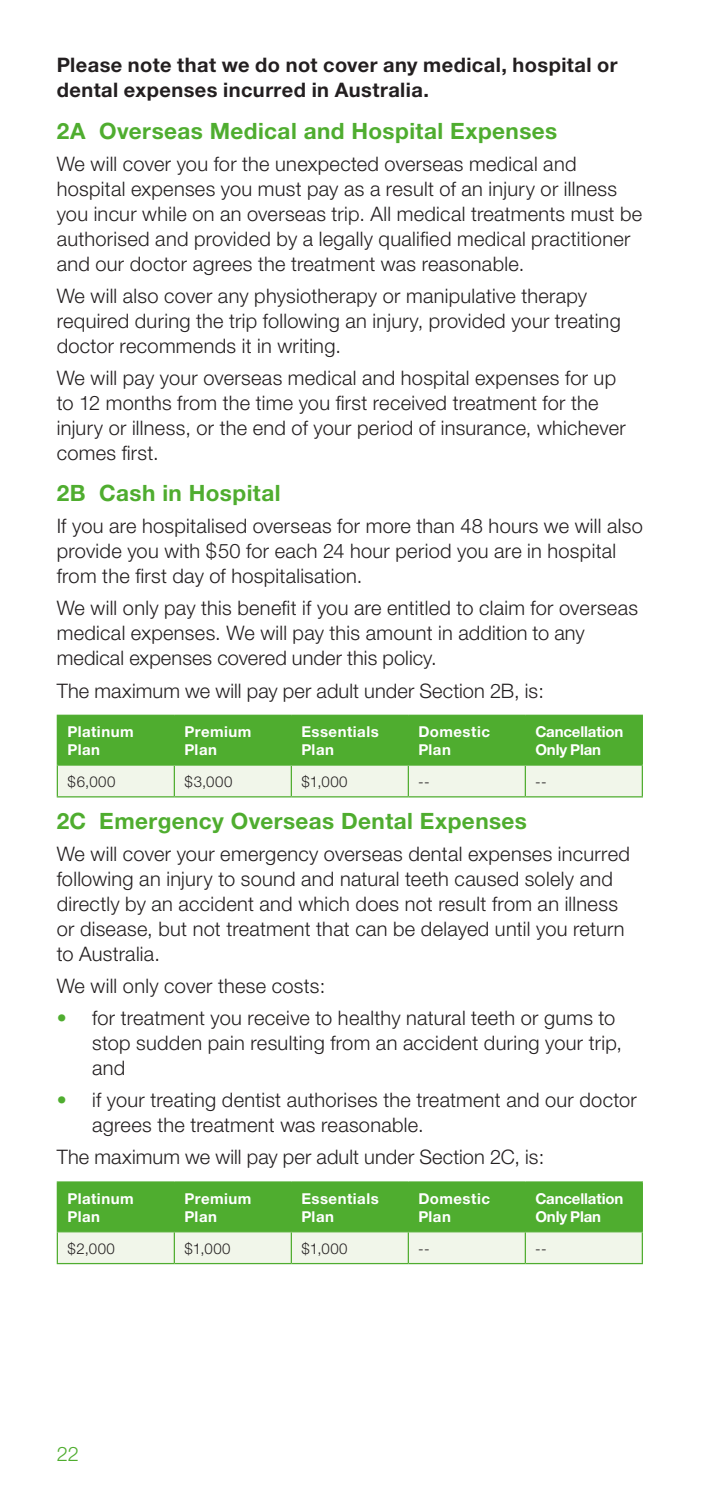
<style>
.page{position:relative;width:702px;height:1489px;background:#fff}
.page>*{position:absolute;margin:0;border:0;box-sizing:border-box;transform-origin:0 0}
.t1{font:700 22.5px "Helvetica Neue";letter-spacing:.02em;color:#4fad2f}
.t2{font:300 20px/25px "Helvetica Neue";letter-spacing:.015em;color:#231f20}
.t3{font:700 20px/25px "Helvetica Neue";letter-spacing:.025em;color:#231f20}
.t4{font:300 20px "Helvetica Neue";color:#4fad2f}
.t5{font:700 15px/18px "Helvetica Neue";letter-spacing:.03em;color:#fff}
.t6{font:300 15px "Helvetica Neue";letter-spacing:.035em;color:#231f20}
.t7{font:700 15px/18px "Helvetica Neue";letter-spacing:-.01em;color:#fff}
.s1{color:#4fad2f}
</style>
<div class="page">
<svg style="left:58px;top:716px;width:583px;height:80px;background:#8dc876"></svg>
<hr style="left:57px;top:714px;width:117px;height:2px;background:#4fad2f">
<hr style="left:57px;top:716px;width:1px;height:48px;background:#4fad2f">
<hr style="left:174px;top:714px;width:117px;height:2px;background:#4fad2f">
<hr style="left:174px;top:716px;width:1px;height:48px;background:#4fad2f">
<hr style="left:291px;top:714px;width:117px;height:2px;background:#4fad2f">
<hr style="left:291px;top:716px;width:1px;height:48px;background:#4fad2f">
<hr style="left:408px;top:714px;width:117px;height:2px;background:#4fad2f">
<hr style="left:407px;top:716px;width:2px;height:48px;background:#4fad2f">
<hr style="left:525px;top:714px;width:118px;height:2px;background:#4fad2f">
<hr style="left:524px;top:716px;width:2px;height:48px;background:#4fad2f">
<hr style="left:641px;top:716px;width:2px;height:48px;background:#4fad2f">
<hr style="left:57px;top:764px;width:117px;height:1px;background:#4fad2f">
<hr style="left:57px;top:765px;width:1px;height:31px;background:#4fad2f">
<hr style="left:174px;top:764px;width:117px;height:1px;background:#4fad2f">
<hr style="left:174px;top:765px;width:1px;height:31px;background:#4fad2f">
<hr style="left:291px;top:764px;width:117px;height:1px;background:#4fad2f">
<hr style="left:291px;top:765px;width:1px;height:31px;background:#4fad2f">
<hr style="left:408px;top:764px;width:117px;height:1px;background:#4fad2f">
<hr style="left:407px;top:765px;width:2px;height:31px;background:#4fad2f">
<hr style="left:525px;top:764px;width:118px;height:1px;background:#4fad2f">
<hr style="left:524px;top:765px;width:2px;height:31px;background:#4fad2f">
<hr style="left:641px;top:765px;width:2px;height:31px;background:#4fad2f">
<hr style="left:57px;top:796px;width:117px;height:1px;background:#4fad2f">
<hr style="left:174px;top:796px;width:117px;height:1px;background:#4fad2f">
<hr style="left:291px;top:796px;width:117px;height:1px;background:#4fad2f">
<hr style="left:408px;top:796px;width:117px;height:1px;background:#4fad2f">
<hr style="left:525px;top:796px;width:118px;height:1px;background:#4fad2f">
<svg style="left:58px;top:1182px;width:583px;height:80px;background:#8cc875"></svg>
<hr style="left:57px;top:1181px;width:117px;height:1px;background:#4fad2f">
<hr style="left:57px;top:1182px;width:1px;height:48px;background:#4fad2f">
<hr style="left:174px;top:1181px;width:117px;height:1px;background:#4fad2f">
<hr style="left:174px;top:1182px;width:1px;height:48px;background:#4fad2f">
<hr style="left:291px;top:1181px;width:117px;height:1px;background:#4fad2f">
<hr style="left:291px;top:1182px;width:1px;height:48px;background:#4fad2f">
<hr style="left:408px;top:1181px;width:117px;height:1px;background:#4fad2f">
<hr style="left:407px;top:1182px;width:2px;height:48px;background:#4fad2f">
<hr style="left:525px;top:1181px;width:118px;height:1px;background:#4fad2f">
<hr style="left:524px;top:1182px;width:2px;height:48px;background:#4fad2f">
<hr style="left:641px;top:1182px;width:2px;height:48px;background:#4fad2f">
<hr style="left:57px;top:1230px;width:117px;height:2px;background:#4fad2f">
<hr style="left:57px;top:1232px;width:1px;height:30px;background:#4fad2f">
<hr style="left:174px;top:1230px;width:117px;height:2px;background:#4fad2f">
<hr style="left:174px;top:1232px;width:1px;height:30px;background:#4fad2f">
<hr style="left:291px;top:1230px;width:117px;height:2px;background:#4fad2f">
<hr style="left:291px;top:1232px;width:1px;height:30px;background:#4fad2f">
<hr style="left:408px;top:1230px;width:117px;height:2px;background:#4fad2f">
<hr style="left:407px;top:1232px;width:2px;height:30px;background:#4fad2f">
<hr style="left:525px;top:1230px;width:118px;height:2px;background:#4fad2f">
<hr style="left:524px;top:1232px;width:2px;height:30px;background:#4fad2f">
<hr style="left:641px;top:1232px;width:2px;height:30px;background:#4fad2f">
<hr style="left:57px;top:1262px;width:117px;height:2px;background:#4fad2f">
<hr style="left:174px;top:1262px;width:117px;height:2px;background:#4fad2f">
<hr style="left:291px;top:1262px;width:117px;height:2px;background:#4fad2f">
<hr style="left:408px;top:1262px;width:117px;height:2px;background:#4fad2f">
<hr style="left:525px;top:1262px;width:118px;height:2px;background:#4fad2f">
<p class="t3" style="left:57px;top:52px;width:562px">Please note that we do not cover any medical, hospital or dental expenses incurred in Australia.</p>
<p class="t1" style="left:57px;top:117px;width:502px">2A Overseas Medical and Hospital Expenses</p>
<p class="t2" style="left:57px;top:151px;width:587px">We will cover you for the unexpected overseas medical and hospital expenses you must pay as a result of an injury or illness you incur while on an overseas trip. All medical treatments must be authorised and provided by a legally qualified medical practitioner and our doctor agrees the treatment was reasonable.</p>
<p class="t2" style="left:57px;top:283px;width:565px">We will also cover any physiotherapy or manipulative therapy required during the trip following an injury, provided your treating doctor recommends it in writing.</p>
<p class="t2" style="left:57px;top:365px;width:570px">We will pay your overseas medical and hospital expenses for up to 12 months from the time you first received treatment for the injury or illness, or the end of your period of insurance, whichever comes first.</p>
<p class="t1" style="left:57px;top:479px;width:225px">2B Cash in Hospital</p>
<p class="t2" style="left:57px;top:513px;width:587px">If you are hospitalised overseas for more than 48 hours we will also provide you with $50 for each 24 hour period you are in hospital from the first day of hospitalisation.</p>
<p class="t2" style="left:57px;top:595px;width:582px">We will only pay this benefit if you are entitled to claim for overseas medical expenses. We will pay this amount in addition to any medical expenses covered under this policy.</p>
<p class="t2" style="left:57px;top:677px;width:489px">The maximum we will pay per adult under Section 2B, is:</p>
<p class="t5" style="left:67px;top:722px;width:68px">Platinum<br>Plan</p>
<p class="t5" style="left:184px;top:722px;width:69px">Premium<br>Plan</p>
<p class="t5" style="left:301px;top:722px;width:79px">Essentials<br>Plan</p>
<p class="t5" style="left:418px;top:722px;width:73px">Domestic<br>Plan</p>
<p class="t7" style="left:535px;top:722px;width:89px">Cancellation<br>Only Plan</p>
<p class="t6" style="left:67px;top:772px;width:50px">$6,000</p>
<p class="t6" style="left:184px;top:772px;width:50px">$3,000</p>
<p class="t6" style="left:301px;top:772px;width:48px">$1,000</p>
<p class="t6" style="left:418px;top:772px;width:13px">--</p>
<p class="t6" style="left:535px;top:772px;width:13px">--</p>
<p class="t1" style="left:57px;top:806px;width:471px">2C Emergency Overseas Dental Expenses</p>
<p class="t2" style="left:57px;top:840px;width:574px">We will cover your emergency overseas dental expenses incurred following an injury to sound and natural teeth caused solely and directly by an accident and which does not result from an illness or disease, but not treatment that can be delayed until you return to Australia.</p>
<p class="t2" style="left:57px;top:972px;width:270px">We will only cover these costs:</p>
<p class="t2" style="left:92px;top:1004px;width:531px;text-indent:-35px"><span class="s1">•</span> for treatment you receive to healthy natural teeth or gums to stop sudden pain resulting from an accident during your trip, and</p>
<p class="t2" style="left:92px;top:1087px;width:546px;text-indent:-35px"><span class="s1">•</span> if your treating dentist authorises the treatment and our doctor agrees the treatment was reasonable.</p>
<p class="t2" style="left:57px;top:1144px;width:489px">The maximum we will pay per adult under Section 2C, is:</p>
<p class="t5" style="left:67px;top:1188px;width:68px">Platinum<br>Plan</p>
<p class="t5" style="left:184px;top:1188px;width:69px">Premium<br>Plan</p>
<p class="t5" style="left:301px;top:1188px;width:79px">Essentials<br>Plan</p>
<p class="t5" style="left:418px;top:1188px;width:73px">Domestic<br>Plan</p>
<p class="t7" style="left:535px;top:1188px;width:89px">Cancellation<br>Only Plan</p>
<p class="t6" style="left:67px;top:1238px;width:49px">$2,000</p>
<p class="t6" style="left:184px;top:1238px;width:48px">$1,000</p>
<p class="t6" style="left:301px;top:1238px;width:48px">$1,000</p>
<p class="t6" style="left:418px;top:1238px;width:13px">--</p>
<p class="t6" style="left:535px;top:1238px;width:13px">--</p>
<p class="t4" style="left:57px;top:1441px;width:24px">22</p>
</div>
